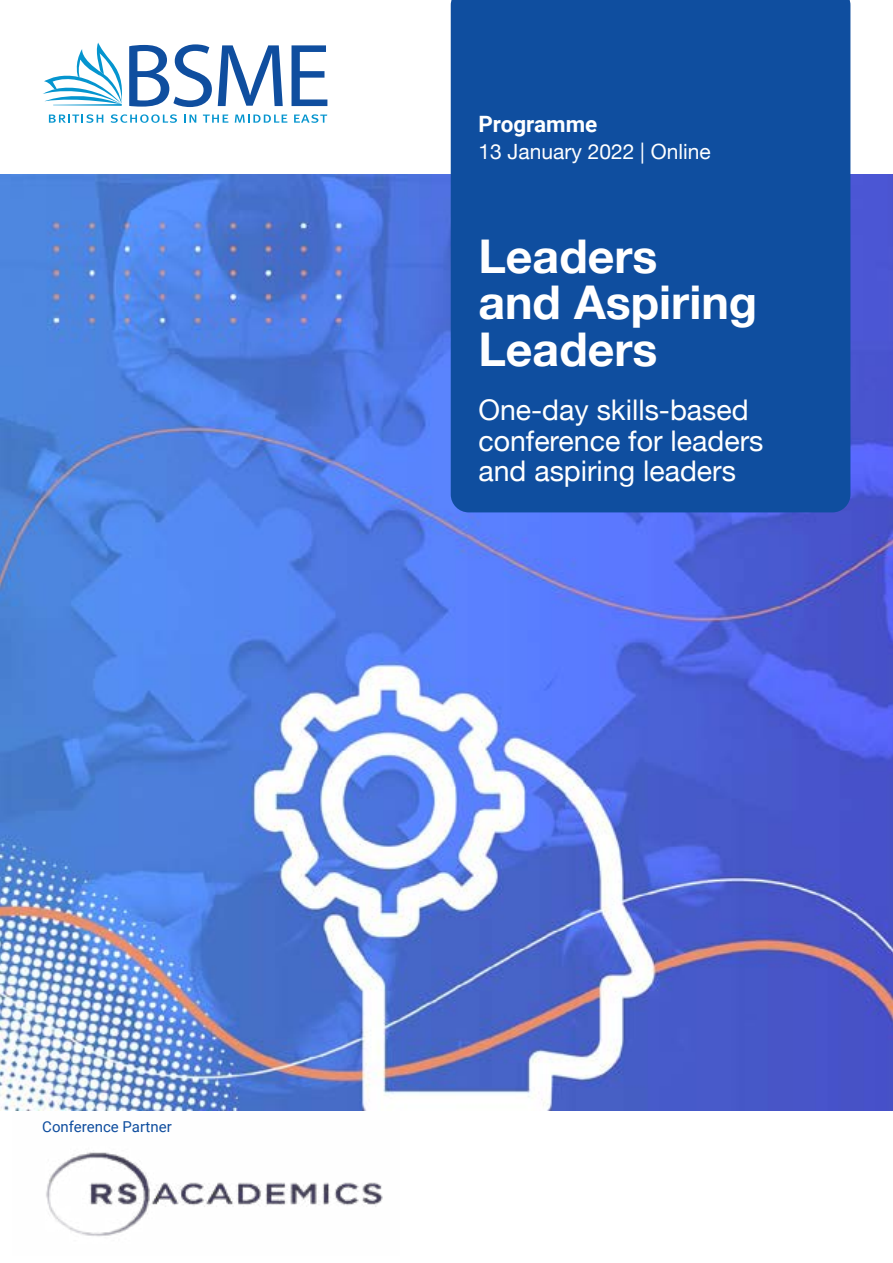
<style>
.page{position:relative;width:893px;height:1263px;background:#fff}
.page>*{position:absolute;margin:0;border:0;box-sizing:border-box;transform-origin:0 0}
.t1{font:700 46.5px/46.5px "Helvetica Neue";color:#fff}
.t2{font:28.5px/30px "Helvetica Neue";color:#fff}
.t3{font:700 22.5px "Roboto";color:#fff}
.t4{font:21px "Helvetica Neue";color:#fff}
.t5{font:15px "Roboto";color:#0f4e9f}
</style>
<div class="page">
<svg style="left:43px;top:43px;width:79px;height:63px"></svg>
<svg style="left:49px;top:114px;width:54px;height:9px"></svg>
<svg style="left:111px;top:114px;width:66px;height:9px"></svg>
<svg style="left:184px;top:115px;width:12px;height:8px"></svg>
<svg style="left:203px;top:115px;width:25px;height:8px"></svg>
<svg style="left:235px;top:115px;width:52px;height:8px"></svg>
<svg style="left:294px;top:114px;width:33px;height:9px"></svg>
<svg style="left:129px;top:44px;width:83px;height:63px"></svg>
<svg style="left:218px;top:45px;width:65px;height:61px"></svg>
<svg style="left:292px;top:45px;width:35px;height:61px"></svg>
<img style="left:0;top:174px;width:893px;height:936px">
<div style="left:451px;top:0;width:399px;height:512px;background:#0f4e9f"></div>
<img style="left:46px;top:1152px;width:337px;height:85px">
<p class="t5" style="left:42px;top:1116px;width:131px">Conference Partner</p>
<p class="t3" style="left:478px;top:108px;width:120px">Programme</p>
<p class="t4" style="left:478px;top:136px;width:234px">13 January 2022 | Online</p>
<h1 class="t1" style="left:478px;top:234px;width:280px">Leaders<br>and Aspiring<br>Leaders</h1>
<p class="t2" style="left:478px;top:397px;width:287px">One-day skills-based conference for leaders and aspiring leaders</p>
</div>
